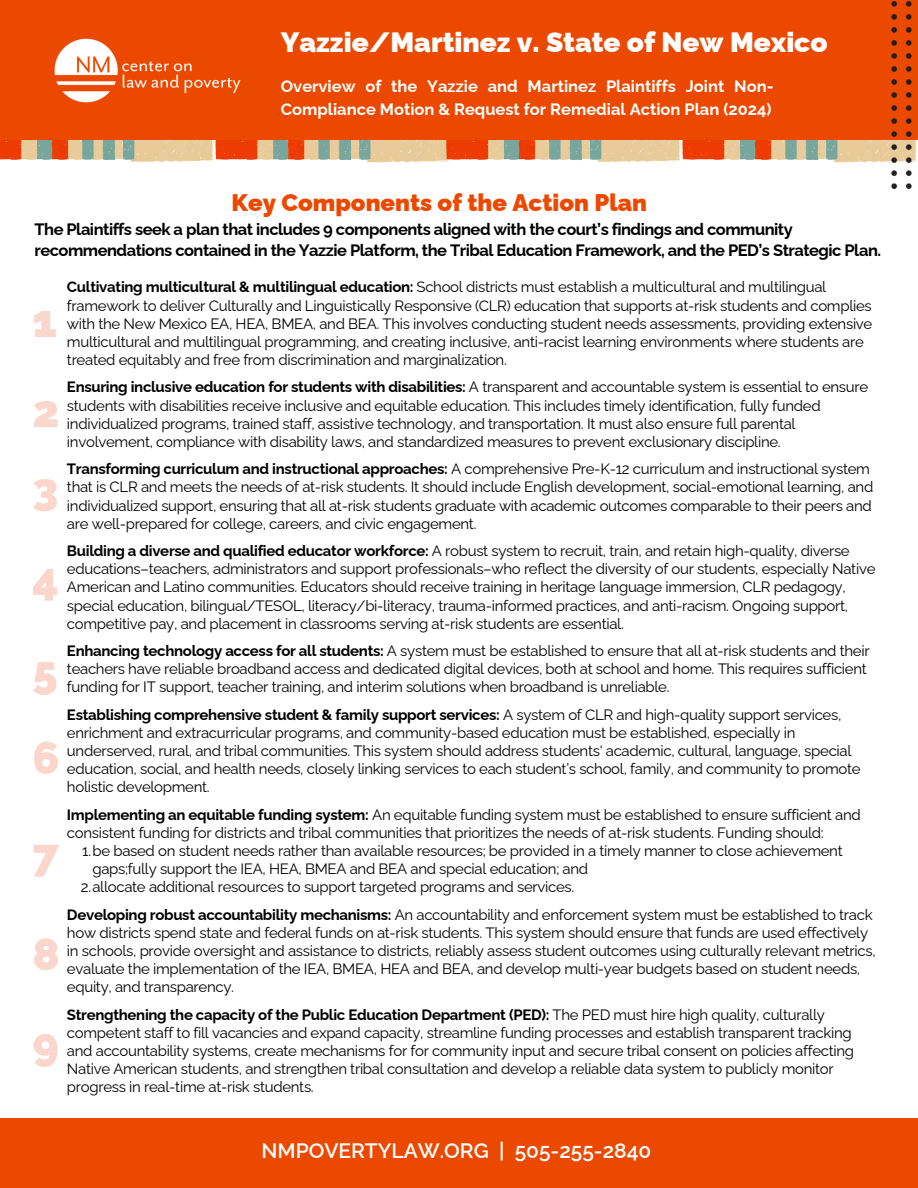
<style>
.page{position:relative;width:918px;height:1188px;background:#fff}
.page>*{position:absolute;margin:0;border:0;box-sizing:border-box;transform-origin:0 0}
.t1{font:900 45px "Raleway";color:#fad6cd}
.t2{font:900 27.9px "Raleway";color:#fff}
.t3{font:900 24px "Raleway";color:#ec4900}
.t4{font:600 20.85px "Raleway";color:#fff}
.t5{font:700 16.5px/21.3px "Raleway";letter-spacing:-.03em;color:#000}
.t6{font:700 16.5px/22.5px "Raleway";color:#fff}
.t7{font:15px/18.1px "Raleway";letter-spacing:-.02em;color:#000}
.s1{font-weight:700}
</style>
<div class="page">
<svg style="left:0;top:139px;width:887px;height:24px;background:#d7aa83"></svg>
<div style="left:0;top:0;width:918px;height:139px;background:#ec4900"></div>
<div style="left:0;top:1118px;width:918px;height:70px;background:#ec4900"></div>
<img style="left:887px;top:1px;width:31px;height:188px">
<img style="left:54px;top:38px;width:187px;height:65px">
<h4 class="t2" style="left:281px;top:26px;width:548px">Yazzie/Martinez v. State of New Mexico</h4>
<p class="t6" style="left:281px;top:75px;width:494px">Overview of the Yazzie and Martinez Plaintiffs Joint Non-<br>Compliance Motion &amp; Request for Remedial Action Plan (2024)</p>
<p class="t3" style="left:232px;top:188px;width:417px">Key Components of the Action Plan</p>
<p class="t5" style="left:35px;top:219px;width:848px">The Plaintiffs seek a plan that includes 9 components aligned with the court’s findings and community recommendations contained in the Yazzie Platform, the Tribal Education Framework, and the PED’s Strategic Plan.</p>
<h2 class="t7" style="left:67px;top:278px;width:807px"><span class="s1">Cultivating multicultural &amp; multilingual education:</span> School districts must establish a multicultural and multilingual framework to deliver Culturally and Linguistically Responsive (CLR) education that supports at-risk students and complies with the New Mexico EA, HEA, BMEA, and BEA. This involves conducting student needs assessments, providing extensive multicultural and multilingual programming, and creating inclusive, anti-racist learning environments where students are treated equitably and free from discrimination and marginalization.</h2>
<h4 class="t7" style="left:67px;top:378px;width:803px"><span class="s1">Ensuring inclusive education for students with disabilities:</span> A transparent and accountable system is essential to ensure students with disabilities receive inclusive and equitable education. This includes timely identification, fully funded individualized programs, trained staff, assistive technology, and transportation. It must also ensure full parental involvement, compliance with disability laws, and standardized measures to prevent exclusionary discipline.</h4>
<p class="t7" style="left:67px;top:460px;width:808px"><span class="s1">Transforming curriculum and instructional approaches:</span> A comprehensive Pre-K-12 curriculum and instructional system that is CLR and meets the needs of at-risk students. It should include English development, social-emotional learning, and individualized support, ensuring that all at-risk students graduate with academic outcomes comparable to their peers and are well-prepared for college, careers, and civic engagement.</p>
<p class="t7" style="left:67px;top:542px;width:810px"><span class="s1">Building a diverse and qualified educator workforce:</span> A robust system to recruit, train, and retain high-quality, diverse educations–teachers, administrators and support professionals–who reflect the diversity of our students, especially Native American and Latino communities. Educators should receive training in heritage language immersion, CLR pedagogy, special education, bilingual/TESOL, literacy/bi-literacy, trauma-informed practices, and anti-racism. Ongoing support, competitive pay, and placement in classrooms serving at-risk students are essential.</p>
<p class="t7" style="left:67px;top:642px;width:804px"><span class="s1">Enhancing technology access for all students:</span> A system must be established to ensure that all at-risk students and their teachers have reliable broadband access and dedicated digital devices, both at school and home. This requires sufficient funding for IT support, teacher training, and interim solutions when broadband is unreliable.</p>
<p class="t7" style="left:67px;top:706px;width:795px"><span class="s1">Establishing comprehensive student &amp; family support services:</span> A system of CLR and high-quality support services, enrichment and extracurricular programs, and community-based education must be established, especially in underserved, rural, and tribal communities. This system should address students' academic, cultural, language, special education, social, and health needs, closely linking services to each student’s school, family, and community to promote holistic development.</p>
<p class="t7" style="left:67px;top:806px;width:795px"><span class="s1">Implementing an equitable funding system:</span> An equitable funding system must be established to ensure sufficient and consistent funding for districts and tribal communities that prioritizes the needs of at-risk students. Funding should:</p>
<p class="t7" style="left:92px;top:842px;width:752px;text-indent:-10px">1.be based on student needs rather than available resources; be provided in a timely manner to close achievement gaps;fully support the IEA, HEA, BMEA and BEA and special education; and</p>
<p class="t7" style="left:81px;top:878px;width:495px">2.allocate additional resources to support targeted programs and services.</p>
<p class="t7" style="left:67px;top:906px;width:810px"><span class="s1">Developing robust accountability mechanisms:</span> An accountability and enforcement system must be established to track how districts spend state and federal funds on at-risk students. This system should ensure that funds are used effectively in schools, provide oversight and assistance to districts, reliably assess student outcomes using culturally relevant metrics, evaluate the implementation of the IEA, BMEA, HEA and BEA, and develop multi-year budgets based on student needs, equity, and transparency.</p>
<p class="t7" style="left:67px;top:1006px;width:789px"><span class="s1">Strengthening the capacity of the Public Education Department (PED):</span> The PED must hire high quality, culturally competent staff to fill vacancies and expand capacity, streamline funding processes and establish transparent tracking and accountability systems, create mechanisms for for community input and secure tribal consent on policies affecting Native American students, and strengthen tribal consultation and develop a reliable data system to publicly monitor progress in real-time at-risk students.</p>
<p class="t1" style="left:32px;top:295px;width:26px">1</p>
<p class="t1" style="left:32px;top:385px;width:28px">2</p>
<p class="t1" style="left:32px;top:463px;width:28px">3</p>
<p class="t1" style="left:32px;top:553px;width:28px">4</p>
<p class="t1" style="left:32px;top:646px;width:27px">5</p>
<p class="t1" style="left:32px;top:732px;width:29px">6</p>
<p class="t1" style="left:32px;top:828px;width:28px">7</p>
<p class="t1" style="left:32px;top:928px;width:29px">8</p>
<p class="t1" style="left:32px;top:1018px;width:28px">9</p>
<p class="t4" style="left:262px;top:1139px;width:391px">NMPOVERTYLAW.ORG | 505-255-2840</p>
</div>
